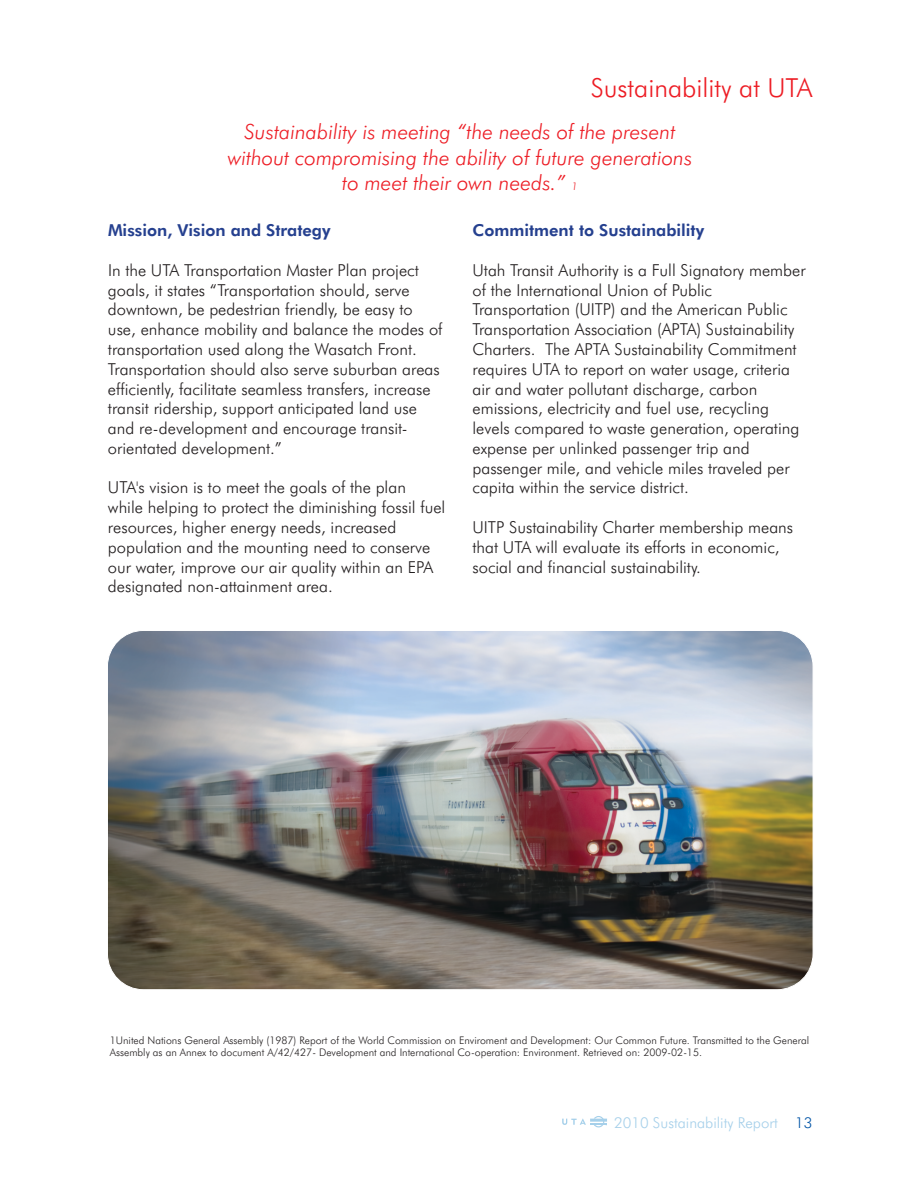
<style>
.page{position:relative;width:918px;height:1188px;background:#fff}
.page>*{position:absolute;margin:0;border:0;box-sizing:border-box;transform-origin:0 0}
.t1{font:300 26.25px "Futura BT";color:#ed1c24}
.t2{font:italic 300 21px/25.2px "Futura BT";color:#ed1c24;text-align:center}
.t3{font:300 16.5px/19.8px "Futura BT";color:#231f20}
.t4{font:800 16.5px "Futura BT";color:#25408f}
.t5{font:300 15px "Futura BT";color:#a6d0ea}
.t6{font:300 10.5px/12.6px "Futura BT";color:#231f20}
.s1{font-size:10.5px}
.s2{color:#0054a6}
</style>
<div class="page">
<img style="left:107px;top:630px;width:706px;height:360px;border-radius:36px">
<svg style="left:562px;top:1116px;width:45px;height:11px"></svg>
<h1 class="t1" style="left:591px;top:77px;width:223px">Sustainability at UTA</h1>
<p class="t2" style="left:228px;top:121px;width:466px">Sustainability is meeting “the needs of the present without compromising the ability of future generations to meet their own needs.” <span class="s1">1</span></p>
<p class="t4" style="left:108px;top:224px;width:224px">Mission, Vision and Strategy</p>
<p class="t4" style="left:472px;top:224px;width:233px">Commitment to Sustainability</p>
<p class="t3" style="left:108px;top:262px;width:312px">In the UTA Transportation Master Plan project</p>
<p class="t3" style="left:472px;top:262px;width:335px">Utah Transit Authority is a Full Signatory member</p>
<p class="t3" style="left:108px;top:282px;width:303px">goals, it states “Transportation should, serve</p>
<p class="t3" style="left:472px;top:282px;width:241px">of the International Union of Public</p>
<p class="t3" style="left:108px;top:301px;width:306px">downtown, be pedestrian friendly, be easy to</p>
<p class="t3" style="left:472px;top:301px;width:317px">Transportation (UITP) and the American Public</p>
<p class="t3" style="left:108px;top:321px;width:336px">use, enhance mobility and balance the modes of</p>
<p class="t3" style="left:472px;top:321px;width:324px">Transportation Association (APTA) Sustainability</p>
<p class="t3" style="left:108px;top:341px;width:310px">transportation used along the Wasatch Front.</p>
<p class="t3" style="left:472px;top:341px;width:326px">Charters. The APTA Sustainability Commitment</p>
<p class="t3" style="left:108px;top:361px;width:333px">Transportation should also serve suburban areas</p>
<p class="t3" style="left:472px;top:361px;width:319px">requires UTA to report on water usage, criteria</p>
<p class="t3" style="left:108px;top:380px;width:324px">efficiently, facilitate seamless transfers, increase</p>
<p class="t3" style="left:472px;top:380px;width:286px">air and water pollutant discharge, carbon</p>
<p class="t3" style="left:108px;top:400px;width:311px">transit ridership, support anticipated land use</p>
<p class="t3" style="left:472px;top:400px;width:298px">emissions, electricity and fuel use, recycling</p>
<p class="t3" style="left:108px;top:420px;width:301px">and re-development and encourage transit-</p>
<p class="t3" style="left:472px;top:420px;width:328px">levels compared to waste generation, operating</p>
<p class="t3" style="left:108px;top:440px;width:176px">orientated development.”</p>
<p class="t3" style="left:472px;top:440px;width:319px">expense per unlinked passenger trip and passenger mile, and vehicle miles traveled per</p>
<p class="t3" style="left:108px;top:479px;width:299px">UTA's vision is to meet the goals of the plan</p>
<p class="t3" style="left:472px;top:479px;width:218px">capita within the service district.</p>
<p class="t3" style="left:108px;top:499px;width:339px">while helping to protect the diminishing fossil fuel resources, higher energy needs, increased</p>
<p class="t3" style="left:472px;top:519px;width:322px">UITP Sustainability Charter membership means</p>
<p class="t3" style="left:108px;top:539px;width:324px">population and the mounting need to conserve</p>
<p class="t3" style="left:472px;top:539px;width:309px">that UTA will evaluate its efforts in economic,</p>
<p class="t3" style="left:108px;top:558px;width:327px">our water, improve our air quality within an EPA</p>
<p class="t3" style="left:472px;top:558px;width:230px">social and financial sustainability.</p>
<p class="t3" style="left:108px;top:578px;width:226px">designated non-attainment area.</p>
<p class="t6" style="left:110px;top:1035px;width:701px">1United Nations General Assembly (1987) Report of the World Commission on Enviroment and Development: Our Common Future. Transmitted to the General<br>Assembly as an Annex to document A/42/427- Development and International Co-operation: Environment. Retrieved on: 2009-02-15.</p>
<p class="t5" style="left:614px;top:1116px;width:200px">2010 Sustainability Report <span class="s2">13</span></p>
</div>
